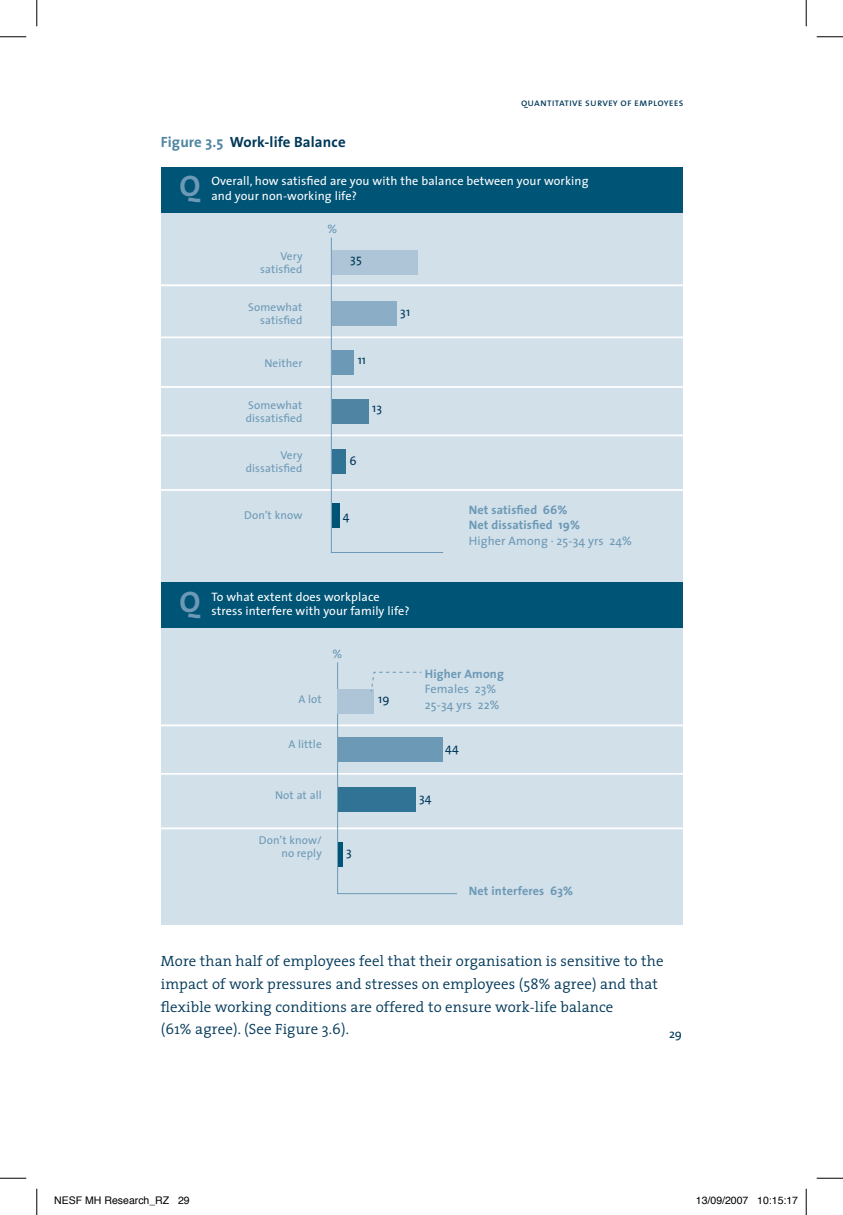
<style>
.page{position:relative;width:843px;height:1215px;background:#fff}
.page>*{position:absolute;margin:0;border:0;box-sizing:border-box;transform-origin:0 0}
.t1{font:700 29.75px "The Sans";color:#6c99b5}
.t2{font:300 14.88px/22.8px "The Serif";letter-spacing:.01em;color:#003859}
.t3{font:700 14.88px "The Sans";letter-spacing:.01em;color:#003859}
.t4{font:12.25px/14.7px "The Sans";letter-spacing:.01em;color:#fff}
.t5{font:700 12.25px/15.8px "The Sans";letter-spacing:.01em;color:#6c99b5}
.t6{font:12.25px/15.8px "The Sans";letter-spacing:.01em;color:#6c99b5}
.t7{font:12.25px "The Sans";letter-spacing:.01em;color:#003859}
.t8{font:11.38px/13.1px "The Sans";letter-spacing:.01em;color:#6c99b5;text-align:right}
.t9{font:10.5px "Helvetica";color:#000}
.t10{font:10.5px "The Sans Caps";letter-spacing:.015em;color:#003859}
.s1{color:#4f85a3}
</style>
<div class="page">
<div style="left:162px;top:212px;width:521px;height:424px;background:#d2e0ea"></div>
<hr style="left:160px;top:284px;width:525px;height:2px;background:#fff">
<hr style="left:160px;top:336px;width:525px;height:2px;background:#fff">
<hr style="left:160px;top:386px;width:526px;height:2px;background:#fff">
<hr style="left:160px;top:434px;width:526px;height:2px;background:#fff">
<hr style="left:160px;top:489px;width:526px;height:2px;background:#fff">
<svg style="left:330px;top:237px;width:114px;height:316px"></svg>
<div style="left:332px;top:250px;width:85px;height:25px;background:#adc5d6"></div>
<div style="left:332px;top:301px;width:65px;height:24px;background:#8baec6"></div>
<div style="left:332px;top:350px;width:21px;height:25px;background:#6c99b5"></div>
<div style="left:332px;top:399px;width:36px;height:25px;background:#4f85a3"></div>
<div style="left:332px;top:448px;width:13px;height:25px;background:#307394"></div>
<div style="left:332px;top:503px;width:7px;height:25px;background:#005476"></div>
<div style="left:162px;top:168px;width:521px;height:45px;background:#005476"></div>
<div style="left:162px;top:627px;width:521px;height:297px;background:#d2e0ea"></div>
<hr style="left:160px;top:724px;width:526px;height:2px;background:#fff">
<hr style="left:160px;top:773px;width:526px;height:1px;background:#fff">
<hr style="left:160px;top:827px;width:526px;height:2px;background:#fff">
<div style="left:162px;top:583px;width:521px;height:45px;background:#005476"></div>
<svg style="left:336px;top:662px;width:122px;height:232px"></svg>
<svg style="left:0;top:36px;width:26px;height:1px"></svg>
<svg style="left:816px;top:36px;width:26px;height:1px"></svg>
<svg style="left:0;top:1177px;width:26px;height:1px"></svg>
<svg style="left:816px;top:1177px;width:26px;height:1px"></svg>
<svg style="left:36px;top:0;width:1px;height:26px"></svg>
<svg style="left:36px;top:1188px;width:1px;height:26px"></svg>
<svg style="left:805px;top:0;width:1px;height:26px"></svg>
<svg style="left:805px;top:1188px;width:1px;height:26px"></svg>
<p class="t3" style="left:161px;top:129px;width:186px"><span class="s1">Figure 3.5</span> Work-life Balance</p>
<p class="t10" style="left:521px;top:93px;width:164px">quantitative survey of employees</p>
<h1 class="t1" style="left:179px;top:161px;width:22px">Q</h1>
<p class="t4" style="left:211px;top:173px;width:378px">Overall, how satisfied are you with the balance between your working and your non-working life?</p>
<p class="t8" style="left:260px;top:249px;width:44px">Very satisfied</p>
<p class="t6" style="left:327px;top:221px;width:11px">%</p>
<p class="t7" style="left:350px;top:248px;width:10px">35</p>
<p class="t8" style="left:248px;top:300px;width:56px">Somewhat satisfied</p>
<p class="t7" style="left:400px;top:302px;width:11px">31</p>
<p class="t8" style="left:264px;top:356px;width:40px">Neither</p>
<p class="t7" style="left:357px;top:350px;width:10px">11</p>
<p class="t8" style="left:246px;top:398px;width:58px;text-align:left">Somewhat dissatisfied</p>
<p class="t7" style="left:372px;top:398px;width:11px">13</p>
<p class="t8" style="left:246px;top:448px;width:58px">Very dissatisfied</p>
<p class="t7" style="left:349px;top:450px;width:4px">6</p>
<p class="t8" style="left:244px;top:508px;width:60px">Don’t know</p>
<p class="t7" style="left:343px;top:505px;width:4px">4</p>
<p class="t5" style="left:468px;top:501px;width:113px">Net satisfied 66%<br>Net dissatisfied 19%</p>
<p class="t6" style="left:468px;top:532px;width:165px">Higher Among · 25-34 yrs 24%</p>
<h1 class="t1" style="left:179px;top:576px;width:22px">Q</h1>
<p class="t4" style="left:211px;top:588px;width:170px">To what extent does workplace</p>
<p class="t4" style="left:211px;top:603px;width:200px">stress interfere with your family life?</p>
<p class="t6" style="left:332px;top:645px;width:11px">%</p>
<p class="t7" style="left:378px;top:688px;width:13px">19</p>
<p class="t8" style="left:298px;top:692px;width:25px">A lot</p>
<p class="t8" style="left:288px;top:737px;width:35px">A little</p>
<p class="t5" style="left:425px;top:665px;width:80px">Higher Among</p>
<p class="t6" style="left:425px;top:681px;width:76px">Females 23%<br>25-34 yrs 22%</p>
<p class="t7" style="left:445px;top:738px;width:8px">44</p>
<p class="t8" style="left:275px;top:788px;width:48px">Not at all</p>
<p class="t8" style="left:259px;top:833px;width:64px">Don’t know/ no reply</p>
<p class="t7" style="left:346px;top:841px;width:7px">3</p>
<p class="t7" style="left:419px;top:787px;width:10px">34</p>
<p class="t5" style="left:468px;top:882px;width:106px">Net interferes 63%</p>
<p class="t2" style="left:161px;top:949px;width:504px">More than half of employees feel that their organisation is sensitive to the impact of work pressures and stresses on employees (58% agree) and that flexible working conditions are offered to ensure work-life balance<br>(61% agree). (See Figure 3.6).</p>
<p class="t7" style="left:669px;top:1023px;width:15px">29</p>
<p class="t9" style="left:54px;top:1193px;width:137px">NESF MH Research_RZ 29</p>
<p class="t9" style="left:695px;top:1193px;width:104px">13/09/2007 10:15:17</p>
</div>
